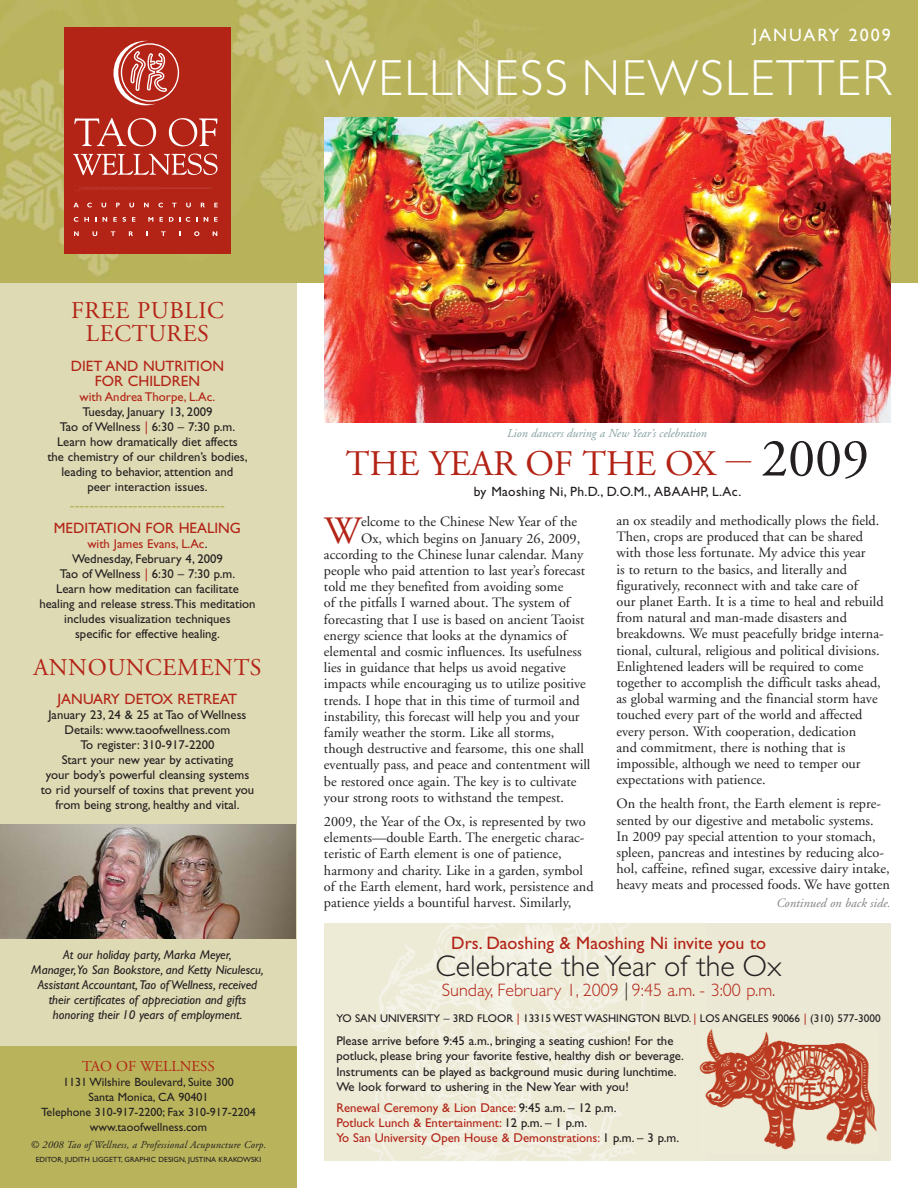
<style>
.page{position:relative;width:918px;height:1188px;background:#fff}
.page>*{position:absolute;margin:0;border:0;box-sizing:border-box;transform-origin:0 0}
.t1{font:300 51px "Gill Sans";letter-spacing:.035em;color:#fff}
.t2{font:38.7px "Adobe Garamond";color:#b32316}
.t3{font:36px "Adobe Garamond";color:#b32316}
.t4{font:300 30px "Gill Sans";color:#231f20}
.t5{font:24px/22.5px "Adobe Garamond";letter-spacing:.025em;color:#b32316;text-align:center}
.t6{font:300 18px "Gill Sans";color:#b32316}
.t7{font:18px "Gill Sans";color:#b32316}
.t8{font:18px "Gill Sans";letter-spacing:.11em;color:#fff}
.t9{font:15px/15px "Gill Sans";color:#b32316;text-align:center}
.t10{font:15px "Gill Sans";color:#b9b45b}
.t11{font:15px "Adobe Garamond";color:#b32316}
.t12{font:14.25px/16.2px "Adobe Garamond";color:#231f20}
.t13{font:13.5px "Gill Sans";letter-spacing:.025em;color:#231f20}
.t14{font:12.75px/15px "Gill Sans";color:#231f20;text-align:center}
.t15{font:italic 12.75px/15px "Gill Sans";color:#231f20;text-align:center}
.t16{font:12.75px/15.1px "Gill Sans";color:#b32316}
.t17{font:italic 12.75px "Adobe Garamond";color:#808285}
.t18{font:12px/15.1px "Gill Sans";color:#231f20;text-align:center}
.t19{font:italic 12px "Adobe Garamond";color:#849da0}
.t20{font:11.25px "Gill Sans";color:#231f20}
.t21{font:italic 10.5px "Adobe Garamond";letter-spacing:.015em;color:#231f20}
.t22{font:7.5px "Gill Sans";letter-spacing:.005em;color:#231f20}
.s1{color:#b32316}
.s2{font-size:54px;color:#231f20}
.s3{color:#231f20}
</style>
<div class="page">
<div style="left:0;top:273px;width:297px;height:915px;background:#dedab4"></div>
<img style="left:0;top:0;width:918px;height:283px">
<img style="left:325px;top:117px;width:566px;height:306px">
<svg style="left:64px;top:27px;width:167px;height:227px;background:#b93429"></svg>
<div style="left:0;top:1046px;width:297px;height:142px;background:#b9b45b"></div>
<img style="left:0;top:824px;width:296px;height:115px">
<div style="left:324px;top:923px;width:567px;height:238px;background:#ebe9d5"></div>
<img style="left:355px;top:923px;width:319px;height:238px">
<img style="left:700px;top:1029px;width:177px;height:121px">
<p class="t8" style="left:753px;top:28px;width:140px">JANUARY 2009</p>
<h1 class="t1" style="left:326px;top:60px;width:567px">WELLNESS NEWSLETTER</h1>
<h3 class="t5" style="left:71px;top:302px;width:154px">FREE PUBLIC<br>LECTURES</h3>
<p class="t9" style="left:71px;top:360px;width:155px">DIET AND NUTRITION<br>FOR CHILDREN</p>
<p class="t16" style="left:80px;top:390px;width:137px">with Andrea Thorpe, L.Ac.</p>
<p class="t14" style="left:47px;top:405px;width:202px">Tuesday, January 13, 2009<br>Tao of Wellness <span class="s1">|</span> 6:30 – 7:30 p.m.<br>Learn how dramatically diet affects the chemistry of our children’s bodies, leading to behavior, attention and<br>peer interaction issues.</p>
<p class="t10" style="left:70px;top:500px;width:157px">--------------------------------</p>
<p class="t9" style="left:54px;top:522px;width:189px">MEDITATION FOR HEALING</p>
<p class="t14" style="left:39px;top:537px;width:218px"><span class="s1">with James Evans, L.Ac</span>.<br>Wednesday, February 4, 2009<br>Tao of Wellness <span class="s1">|</span> 6:30 – 7:30 p.m.<br>Learn how meditation can facilitate healing and release stress.This meditation includes visualization techniques<br>specific for effective healing.</p>
<h3 class="t5" style="left:33px;top:659px;width:230px">ANNOUNCEMENTS</h3>
<p class="t9" style="left:58px;top:693px;width:181px">JANUARY DETOX RETREAT</p>
<p class="t14" style="left:41px;top:708px;width:215px">January 23, 24 &amp; 25 at Tao of Wellness Details: www.taoofwellness.com<br>To register: 310-917-2200<br>Start your new year by activating<br>your body’s powerful cleansing systems to rid yourself of toxins that prevent you from being strong, healthy and vital.</p>
<p class="t15" style="left:31px;top:948px;width:234px">At our holiday party, Marka Meyer,<br>Manager,Yo San Bookstore, and Ketty Niculescu, Assistant Accountant,Tao of Wellness, received their certificates of appreciation and gifts honoring their 10 years of employment.</p>
<p class="t11" style="left:82px;top:1060px;width:134px">TAO OF WELLNESS</p>
<p class="t18" style="left:41px;top:1076px;width:216px">1131 Wilshire Boulevard, Suite 300<br>Santa Monica, CA 90401<br>Telephone 310-917-2200; Fax 310-917-2204 www.taoofwellness.com</p>
<p class="t21" style="left:30px;top:1141px;width:237px">© 2008 Tao of Wellness, a Professional Acupuncture Corp.</p>
<p class="t22" style="left:36px;top:1157px;width:227px">EDITOR, JUDITH LIGGETT, GRAPHIC DESIGN, JUSTINA KRAKOWSKI</p>
<p class="t19" style="left:507px;top:428px;width:201px">Lion dancers during a New Year’s celebration</p>
<h3 class="t3" style="left:346px;top:450px;width:525px">THE YEAR OF THE OX <sup>—</sup> <span class="s2">2009</span></h3>
<p class="t13" style="left:474px;top:487px;width:269px">by Maoshing Ni, Ph.D., D.O.M., ABAAHP, L.Ac.</p>
<h2 class="t2" style="left:324px;top:515px;width:39px">W</h2>
<p class="t12" style="left:361px;top:515px;width:218px">elcome to the Chinese New Year of the</p>
<p class="t12" style="left:361px;top:531px;width:221px">Ox, which begins on January 26, 2009,</p>
<p class="t12" style="left:324px;top:548px;width:261px">according to the Chinese lunar calendar. Many</p>
<p class="t12" style="left:324px;top:564px;width:263px">people who paid attention to last year’s forecast</p>
<p class="t12" style="left:324px;top:580px;width:241px">told me they benefited from avoiding some</p>
<p class="t12" style="left:324px;top:596px;width:248px">of the pitfalls I warned about. The system of</p>
<p class="t12" style="left:324px;top:612px;width:262px">forecasting that I use is based on ancient Taoist</p>
<p class="t12" style="left:324px;top:629px;width:245px">energy science that looks at the dynamics of</p>
<p class="t12" style="left:324px;top:645px;width:259px">elemental and cosmic influences. Its usefulness</p>
<p class="t12" style="left:324px;top:661px;width:243px">lies in guidance that helps us avoid negative</p>
<p class="t12" style="left:324px;top:677px;width:263px">impacts while encouraging us to utilize positive</p>
<p class="t12" style="left:324px;top:693px;width:257px">trends. I hope that in this time of turmoil and</p>
<p class="t12" style="left:324px;top:710px;width:257px">instability, this forecast will help you and your</p>
<p class="t12" style="left:324px;top:726px;width:232px">family weather the storm. Like all storms,</p>
<p class="t12" style="left:324px;top:742px;width:262px">though destructive and fearsome, this one shall</p>
<p class="t12" style="left:324px;top:758px;width:268px">eventually pass, and peace and contentment will</p>
<p class="t12" style="left:324px;top:774px;width:254px">be restored once again. The key is to cultivate</p>
<p class="t12" style="left:324px;top:791px;width:241px">your strong roots to withstand the tempest.</p>
<p class="t12" style="left:324px;top:815px;width:271px">2009, the Year of the Ox, is represented by two elements—double Earth. The energetic charac&shy;teristic of Earth element is one of patience, harmony and charity. Like in a garden, symbol of the Earth element, hard work, persistence and patience yields a bountiful harvest. Similarly,</p>
<p class="t12" style="left:616px;top:514px;width:269px">an ox steadily and methodically plows the field.<br>Then, crops are produced that can be shared with those less fortunate. My advice this year<br>is to return to the basics, and literally and figuratively, reconnect with and take care of<br>our planet Earth. It is a time to heal and rebuild from natural and man-made disasters and breakdowns. We must peacefully bridge interna&shy;tional, cultural, religious and political divisions.<br>Enlightened leaders will be required to come together to accomplish the difficult tasks ahead, as global warming and the financial storm have touched every part of the world and affected every person. With cooperation, dedication<br>and commitment, there is nothing that is impossible, although we need to temper our expectations with patience.</p>
<p class="t12" style="left:616px;top:797px;width:275px">On the health front, the Earth element is repre&shy;sented by our digestive and metabolic systems.<br>In 2009 pay special attention to your stomach, spleen, pancreas and intestines by reducing alco&shy;hol, caffeine, refined sugar, excessive dairy intake, heavy meats and processed foods. We have gotten</p>
<p class="t17" style="left:776px;top:898px;width:116px">Continued on back side.</p>
<p class="t7" style="left:451px;top:937px;width:316px">Drs. Daoshing &amp; Maoshing Ni invite you to</p>
<h3 class="t4" style="left:436px;top:956px;width:347px">Celebrate the Year of the Ox</h3>
<p class="t6" style="left:442px;top:984px;width:335px">Sunday, February 1, 2009 <span class="s3">|</span> 9:45 a.m. - 3:00 p.m.</p>
<p class="t20" style="left:337px;top:1014px;width:546px">YO SAN UNIVERSITY – 3RD FLOOR <span class="s1">|</span> 13315 WEST WASHINGTON BLVD. <span class="s1">|</span> LOS ANGELES 90066 <span class="s1">|</span> (310) 577-3000</p>
<p class="t14" style="left:336px;top:1035px;width:349px;text-align:left">Please arrive before 9:45 a.m., bringing a seating cushion! For the potluck, please bring your favorite festive, healthy dish or beverage.<br>Instruments can be played as background music during lunchtime.<br>We look forward to ushering in the New Year with you!</p>
<p class="t16" style="left:336px;top:1102px;width:344px">Renewal Ceremony &amp; Lion Dance: <span class="s3">9:45 a.m. – 12 p.m.<br></span>Potluck Lunch &amp; Entertainment: <span class="s3">12 p.m. – 1 p.m.<br></span>Yo San University Open House &amp; Demonstrations: <span class="s3">1 p.m. – 3 p.m.</span></p>
</div>
